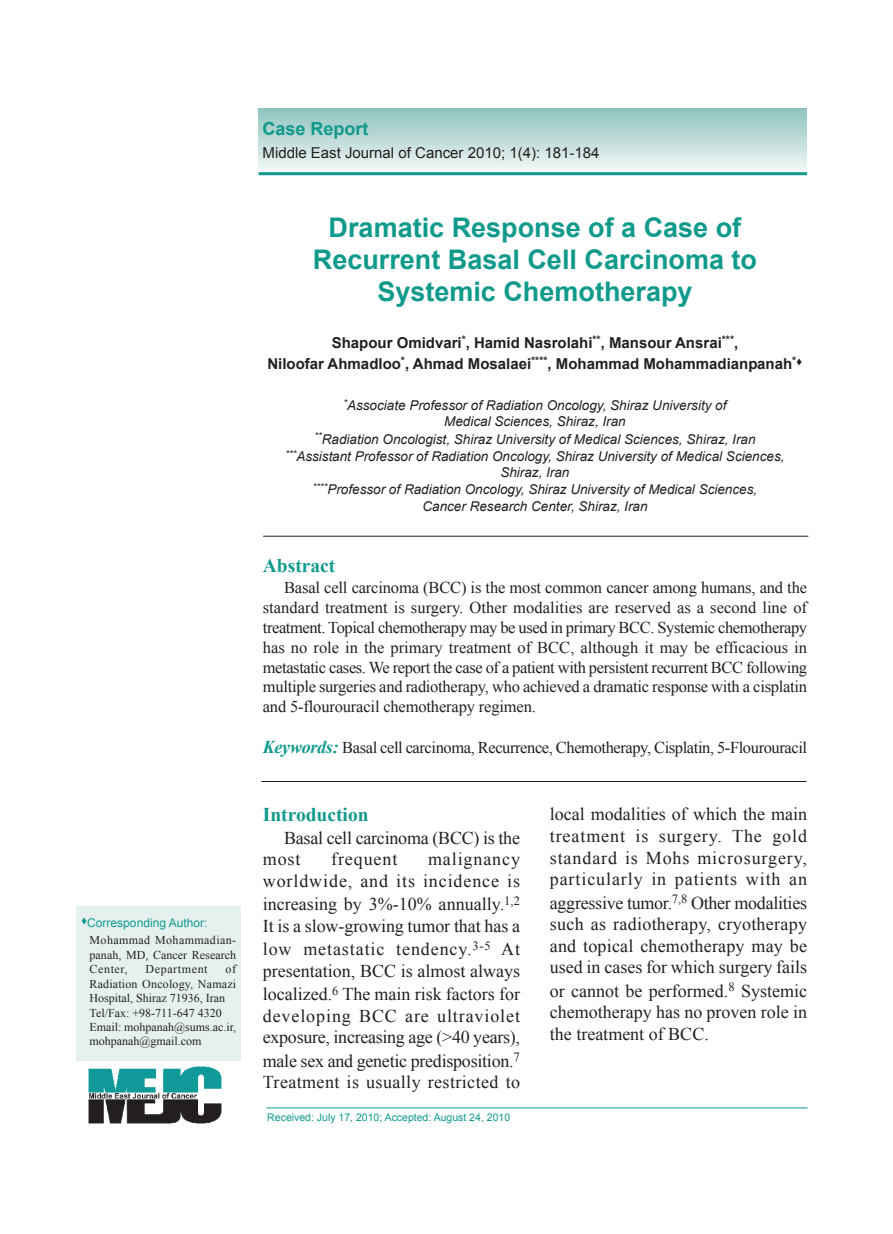
<style>
.page{position:relative;width:893px;height:1234px;background:#fff}
.page>*{position:absolute;margin:0;border:0;box-sizing:border-box;transform-origin:0 0}
.t1{font:700 27px/32.4px "Arial";color:#0f9a8c;text-align:center}
.t2{font:700 19.5px "Times New Roman";color:#0f9a8c}
.t3{font:18px/21.6px "Times New Roman";color:#231f20}
.t4{font:18px/21.6px "Times New Roman";letter-spacing:.05em;color:#231f20;text-align:right}
.t5{font:700 18px "Arial";color:#0f9a8c}
.t6{font:16.5px/19.8px "Times New Roman";letter-spacing:-.025em;color:#231f20;text-align:justify}
.t7{font:700 15px/20.9px "Arial";color:#231f20;text-align:center}
.t8{font:15px "Arial";color:#231f20}
.t9{font:italic 13.5px/16.8px "Arial";color:#231f20;text-align:center}
.t10{font:12px/14.4px "Times New Roman";letter-spacing:.005em;color:#231f20;text-align:justify}
.t11{font:12px "Arial";color:#0f9a8c}
.t12{font:12px "Times New Roman";letter-spacing:.05em;color:#231f20}
.t13{font:10.5px "Arial";color:#0f9a8c}
.s1{font-weight:700;font-style:italic;font-size:18px;color:#0f9a8c}
</style>
<div class="page">
<div style="left:258px;top:109px;width:548px;height:65px;background:linear-gradient(to bottom,#8fc3bd,#f7faf9)"></div>
<div style="left:77px;top:905px;width:164px;height:155px;background:#e6f1ef"></div>
<img style="left:88px;top:1066px;width:133px;height:57px">
<hr style="left:259px;top:172px;width:548px;height:3px;background:#0f9a8c">
<hr style="left:263px;top:536px;width:545px;height:1px;background:#231f20">
<hr style="left:266px;top:1107px;width:542px;height:1px;background:#0f9a8c">
<hr style="left:261px;top:781px;width:545px;height:1px;background:#231f20">
<p class="t11" style="left:81px;top:916px;width:128px">▼Corresponding Author:</p>
<p class="t10" style="left:90px;top:932px;width:148px">Mohammad Mohammadian&shy;panah, MD, Cancer Research Center,</p>
<p class="t10" style="left:90px;top:961px;width:148px;text-align:left;text-indent:136px">of<br>Radiation Oncology, Namazi<br>Hospital, Shiraz 71936, Iran<br>Tel/Fax: +98-711-647 4320<br>Email: mohpanah@sums.ac.ir, mohpanah@gmail.com</p>
<p class="t12" style="left:146px;top:962px;width:64px">Department</p>
<p class="t5" style="left:263px;top:119px;width:108px">Case Report</p>
<p class="t8" style="left:263px;top:144px;width:338px">Middle East Journal of Cancer 2010; 1(4): 181-184</p>
<h1 class="t1" style="left:313px;top:211px;width:446px">Dramatic Response of a Case of<br>Recurrent Basal Cell Carcinoma to<br>Systemic Chemotherapy</h1>
<p class="t7" style="left:267px;top:332px;width:537px">Shapour Omidvari<sup>*</sup>, Hamid Nasrolahi<sup>**</sup>, Mansour Ansrai<sup>***</sup>,<br>Niloofar Ahmadloo<sup>*</sup>, Ahmad Mosalaei<sup>****</sup>, Mohammad Mohammadianpanah<sup>*</sup>▼</p>
<p class="t9" style="left:285px;top:397px;width:501px"><sup>*</sup>Associate Professor of Radiation Oncology, Shiraz University of<br>Medical Sciences, Shiraz, Iran<br><sup>**</sup>Radiation Oncologist, Shiraz University of Medical Sciences, Shiraz, Iran <sup>***</sup>Assistant Professor of Radiation Oncology, Shiraz University of Medical Sciences, Shiraz, Iran<br><sup>****</sup>Professor of Radiation Oncology, Shiraz University of Medical Sciences,<br>Cancer Research Center, Shiraz, Iran</p>
<p class="t2" style="left:263px;top:554px;width:74px">Abstract</p>
<p class="t6" style="left:263px;top:577px;width:546px;text-indent:21px">Basal cell carcinoma (BCC) is the most common cancer among humans, and the standard treatment is surgery. Other modalities are reserved as a second line of treatment. Topical chemotherapy may be used in primary BCC. Systemic chemotherapy has no role in the primary treatment of BCC, although it may be efficacious in metastatic cases. We report the case of a patient with persistent recurrent BCC following multiple surgeries and radiotherapy, who achieved a dramatic response with a cisplatin and 5-flourouracil chemotherapy regimen.</p>
<p class="t6" style="left:263px;top:737px;width:546px"><span class="s1">Keywords:</span> Basal cell carcinoma, Recurrence, Chemotherapy, Cisplatin, 5-Flourouracil</p>
<p class="t2" style="left:263px;top:803px;width:107px">Introduction</p>
<p class="t3" style="left:263px;top:826px;width:259px;text-indent:21px">Basal cell carcinoma (BCC) is the most</p>
<p class="t4" style="left:263px;top:848px;width:259px">malignancy<br>worldwide, and its incidence is</p>
<p class="t3" style="left:263px;top:893px;width:259px">increasing by 3%-10% annually.<sup>1,2<br></sup>It is a slow-growing tumor that has a</p>
<p class="t3" style="left:263px;top:938px;width:259px">low metastatic tendency.<sup>3-5</sup> At presentation, BCC is almost always</p>
<p class="t3" style="left:263px;top:982px;width:259px;text-align:justify">localized.<sup>6</sup> The main risk factors for developing BCC are ultraviolet exposure, increasing age (&gt;40 years),</p>
<p class="t3" style="left:263px;top:1049px;width:259px">male sex and genetic predisposition.<sup>7<br></sup>Treatment is usually restricted to</p>
<p class="t4" style="left:331px;top:848px;width:68px">frequent</p>
<p class="t13" style="left:267px;top:1111px;width:244px">Received: July 17, 2010; Accepted: August 24, 2010</p>
<p class="t3" style="left:550px;top:803px;width:259px;text-align:justify">local modalities of which the main treatment is surgery. The gold standard is Mohs microsurgery, particularly in patients with an</p>
<p class="t3" style="left:550px;top:891px;width:259px;text-align:justify">aggressive tumor.<sup>7,8</sup> Other modalities such as radiotherapy, cryotherapy and topical chemotherapy may be used in cases for which surgery fails</p>
<p class="t3" style="left:550px;top:979px;width:259px;text-align:justify">or cannot be performed.<sup>8</sup> Systemic chemotherapy has no proven role in the treatment of BCC.</p>
</div>
